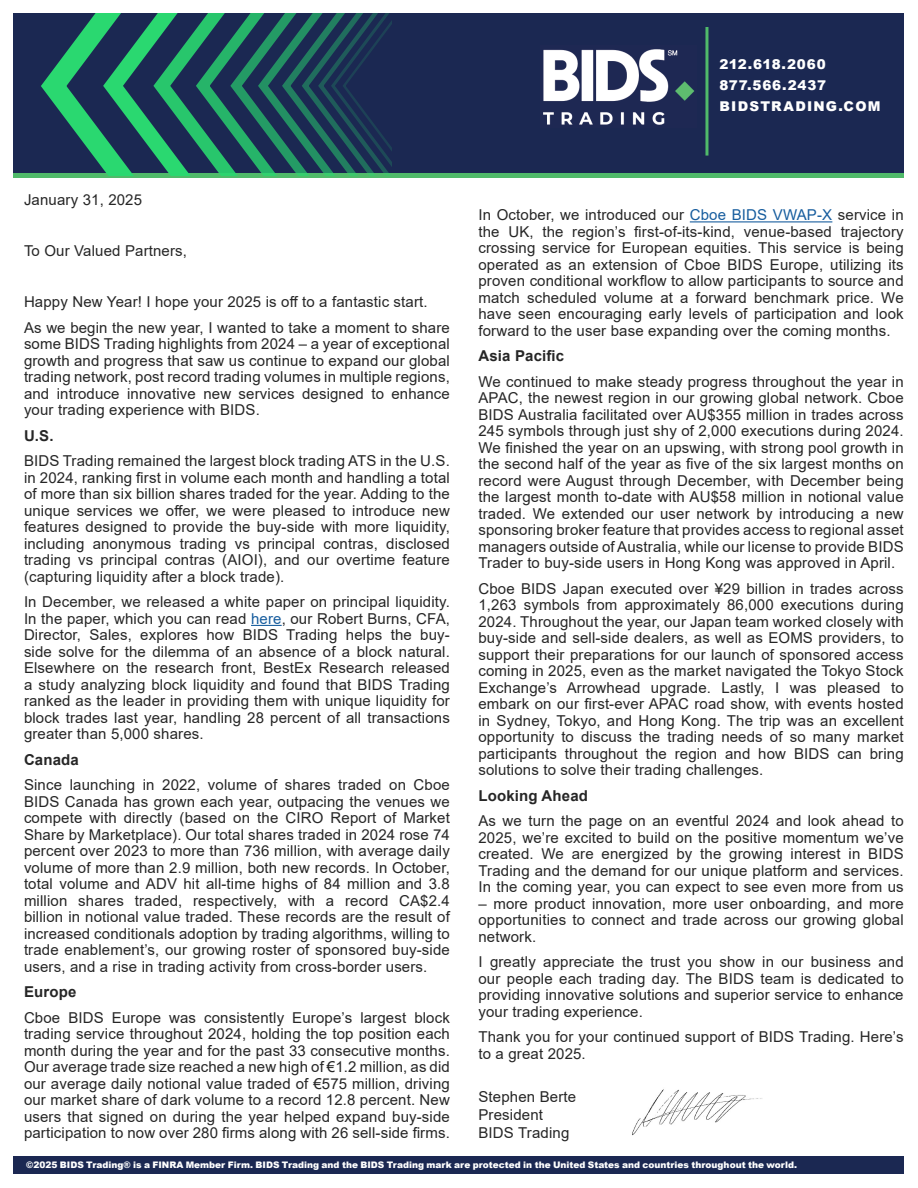
<style>
.page{position:relative;width:918px;height:1188px;background:#fff}
.page>*{position:absolute;margin:0;border:0;box-sizing:border-box;transform-origin:0 0}
.t1{font:15px/16.5px "Arial";letter-spacing:.01em;color:#262626;text-align:justify}
.t2{font:700 15px "Arial";letter-spacing:.01em;color:#262626}
.t3{font:900 13.5px/21px "Arial";letter-spacing:.07em;color:#fff}
.t4{font:900 9px "Arial";color:#fff}
.s1{color:#175d9e}
</style>
<div class="page">
<div style="left:14px;top:14px;width:890px;height:163px;background:#1b2852"></div>
<img style="left:543px;top:49px;width:152px;height:76px">
<hr style="left:705px;top:27px;width:3px;height:129px;background:#50ba6a">
<hr style="left:14px;top:174px;width:890px;height:4px;background:#50ba6a">
<div style="left:14px;top:1156px;width:890px;height:18px;background:#1b2852"></div>
<hr style="left:251px;top:625px;width:31px;height:1px;background:#175d9e">
<hr style="left:690px;top:221px;width:142px;height:1px;background:#175d9e">
<svg style="left:28px;top:16px;width:65px;height:158px"></svg>
<svg style="left:93px;top:14px;width:52px;height:162px"></svg>
<svg style="left:145px;top:14px;width:247px;height:162px"></svg>
<img style="left:632px;top:1089px;width:130px;height:47px">
<p class="t3" style="left:719px;top:53px;width:163px">212.618.2060<br>877.566.2437<br>BIDSTRADING.COM</p>
<p class="t1" style="left:24px;top:192px;width:120px">January 31, 2025</p>
<p class="t1" style="left:24px;top:243px;width:165px">To Our Valued Partners,</p>
<p class="t1" style="left:24px;top:294px;width:405px">Happy New Year! I hope your 2025 is off to a fantastic start.</p>
<p class="t1" style="left:24px;top:319px;width:427px">As we begin the new year, I wanted to take a moment to share some BIDS Trading highlights from 2024 – a year of exceptional growth and progress that saw us continue to expand our global trading network, post record trading volumes in multiple regions, and introduce innovative new services designed to enhance your trading experience with BIDS.</p>
<p class="t2" style="left:24px;top:425px;width:31px">U.S.</p>
<p class="t1" style="left:24px;top:453px;width:427px">BIDS Trading remained the largest block trading ATS in the U.S. in 2024, ranking first in volume each month and handling a total of more than six billion shares traded for the year. Adding to the unique services we offer, we were pleased to introduce new features designed to provide the buy-side with more liquidity, including anonymous trading vs principal contras, disclosed trading vs principal contras (AIOI), and our overtime feature (capturing liquidity after a block trade).</p>
<p class="t1" style="left:24px;top:594px;width:428px">In December, we released a white paper on principal liquidity.<br>In the paper, which you can read <span class="s1">here</span>, our Robert Burns, CFA, Director, Sales, explores how BIDS Trading helps the buy&shy;side solve for the dilemma of an absence of a block natural.<br>Elsewhere on the research front, BestEx Research released a study analyzing block liquidity and found that BIDS Trading ranked as the leader in providing them with unique liquidity for block trades last year, handling 28 percent of all transactions greater than 5,000 shares.</p>
<p class="t2" style="left:24px;top:749px;width:56px">Canada</p>
<p class="t1" style="left:24px;top:777px;width:427px">Since launching in 2022, volume of shares traded on Cboe BIDS Canada has grown each year, outpacing the venues we compete with directly (based on the CIRO Report of Market Share by Marketplace). Our total shares traded in 2024 rose 74 percent over 2023 to more than 736 million, with average daily volume of more than 2.9 million, both new records. In October, total volume and ADV hit all-time highs of 84 million and 3.8 million shares traded, respectively, with a record CA$2.4 billion in notional value traded. These records are the result of increased conditionals adoption by trading algorithms, willing to trade enablement’s, our growing roster of sponsored buy-side users, and a rise in trading activity from cross-border users.</p>
<p class="t2" style="left:24px;top:981px;width:54px">Europe</p>
<p class="t1" style="left:24px;top:1009px;width:427px">Cboe BIDS Europe was consistently Europe’s largest block trading service throughout 2024, holding the top position each month during the year and for the past 33 consecutive months.<br>Our average trade size reached a new high of €1.2 million, as did our average daily notional value traded of €575 million, driving our market share of dark volume to a record 12.8 percent. New users that signed on during the year helped expand buy-side participation to now over 280 firms along with 26 sell-side firms.</p>
<p class="t1" style="left:478px;top:207px;width:427px">In October, we introduced our <span class="s1">Cboe BIDS VWAP-X</span> service in the UK, the region’s first-of-its-kind, venue-based trajectory crossing service for European equities. This service is being operated as an extension of Cboe BIDS Europe, utilizing its proven conditional workflow to allow participants to source and match scheduled volume at a forward benchmark price. We have seen encouraging early levels of participation and look forward to the user base expanding over the coming months.</p>
<p class="t2" style="left:479px;top:345px;width:87px">Asia Pacific</p>
<p class="t1" style="left:479px;top:373px;width:427px">We continued to make steady progress throughout the year in APAC, the newest region in our growing global network. Cboe BIDS Australia facilitated over AU$355 million in trades across 245 symbols through just shy of 2,000 executions during 2024.<br>We finished the year on an upswing, with strong pool growth in the second half of the year as five of the six largest months on record were August through December, with December being the largest month to-date with AU$58 million in notional value traded. We extended our user network by introducing a new sponsoring broker feature that provides access to regional asset managers outside of Australia, while our license to provide BIDS Trader to buy-side users in Hong Kong was approved in April.</p>
<p class="t1" style="left:479px;top:580px;width:427px">Cboe BIDS Japan executed over ¥29 billion in trades across 1,263 symbols from approximately 86,000 executions during 2024. Throughout the year, our Japan team worked closely with buy-side and sell-side dealers, as well as EOMS providers, to support their preparations for our launch of sponsored access coming in 2025, even as the market navigated the Tokyo Stock Exchange’s Arrowhead upgrade. Lastly, I was pleased to embark on our first-ever APAC road show, with events hosted in Sydney, Tokyo, and Hong Kong. The trip was an excellent opportunity to discuss the trading needs of so many market participants throughout the region and how BIDS can bring solutions to solve their trading challenges.</p>
<p class="t2" style="left:479px;top:785px;width:111px">Looking Ahead</p>
<p class="t1" style="left:479px;top:813px;width:427px">As we turn the page on an eventful 2024 and look ahead to 2025, we’re excited to build on the positive momentum we’ve created. We are energized by the growing interest in BIDS Trading and the demand for our unique platform and services.<br>In the coming year, you can expect to see even more from us</p>
<p class="t1" style="left:479px;top:895px;width:427px">– more product innovation, more user onboarding, and more opportunities to connect and trade across our growing global network.</p>
<p class="t1" style="left:479px;top:954px;width:427px">I greatly appreciate the trust you show in our business and our people each trading day. The BIDS team is dedicated to providing innovative solutions and superior service to enhance your trading experience.</p>
<p class="t1" style="left:479px;top:1029px;width:427px">Thank you for your continued support of BIDS Trading. Here’s to a great 2025.</p>
<p class="t1" style="left:479px;top:1089px;width:99px">Stephen Berte</p>
<p class="t1" style="left:479px;top:1107px;width:66px">President</p>
<p class="t1" style="left:479px;top:1125px;width:92px">BIDS Trading</p>
<p class="t4" style="left:26px;top:1158px;width:772px">©2025 BIDS Trading® is a FINRA Member Firm. BIDS Trading and the BIDS Trading mark are protected in the United States and countries throughout the world.</p>
</div>
